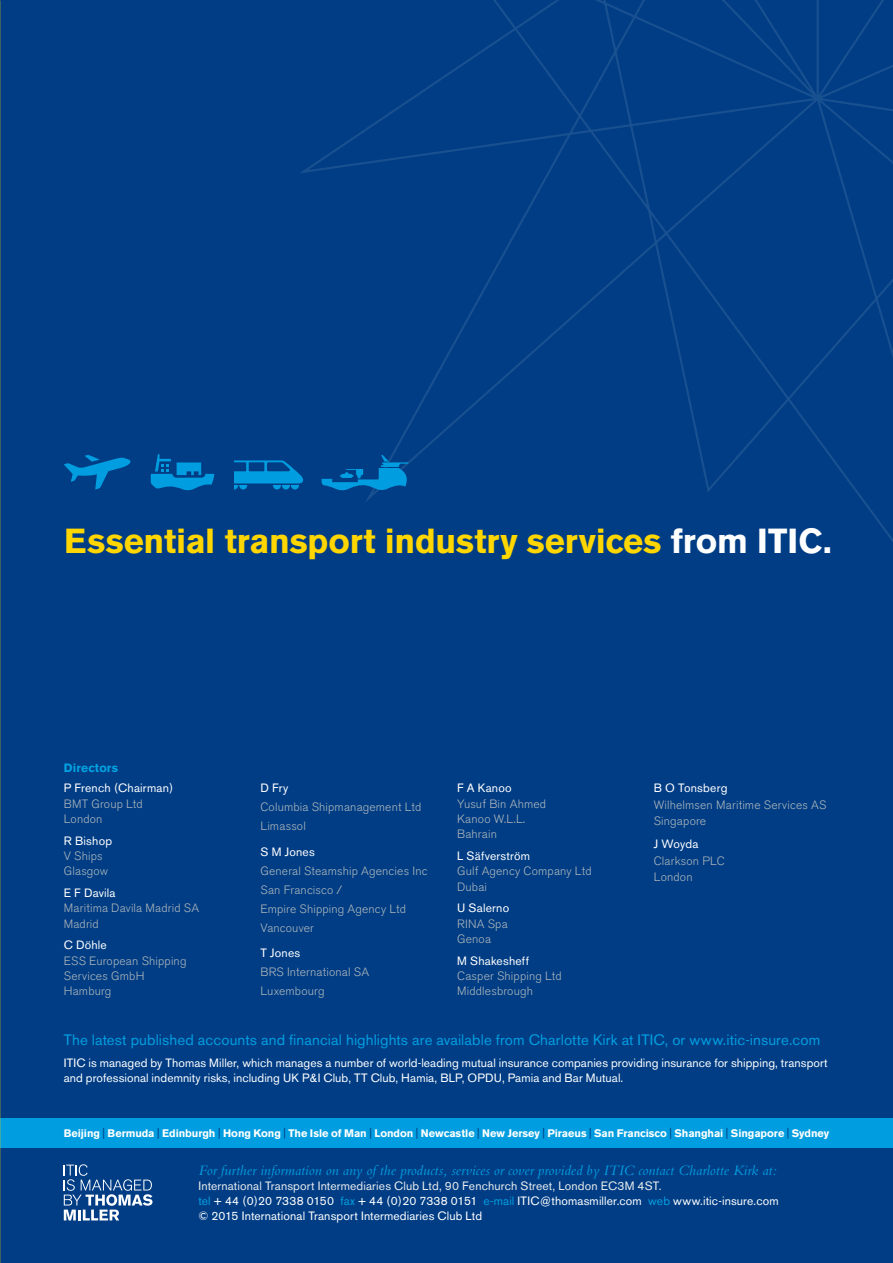
<style>
.page{position:relative;width:893px;height:1263px;background:#003d85}
.page>*{position:absolute;margin:0;border:0;box-sizing:border-box;transform-origin:0 0}
.t1{font:700 34.5px "Akzidenz Grotesk BE";letter-spacing:-.005em;color:#ffd600}
.t2{font:15px "Akzidenz Grotesk BE";letter-spacing:.01em;color:#009ee0}
.t3{font:italic 15px "Bembo";letter-spacing:.005em;color:#009ee0}
.t4{font:12px/15px "Akzidenz Grotesk BE";letter-spacing:.01em;color:#fff}
.t5{font:300 12px/15.3px "Akzidenz Grotesk BE";letter-spacing:.015em;color:#aeb6bb}
.t6{font:700 12px "Akzidenz Grotesk BE";letter-spacing:.02em;color:#00a2e2}
.t7{font:700 10.8px "Akzidenz Grotesk BE";letter-spacing:-.005em;color:#fff}
.s1{color:#fff}
.s2{font-weight:400;color:#003d85}
.s3{color:#eaeced}
.s4{color:#009ee0}
</style>
<div class="page">
<svg style="left:300px;top:0;width:593px;height:542px"></svg>
<svg style="left:64px;top:1164px;width:89px;height:56px"></svg>
<div style="left:0;top:1118px;width:893px;height:30px;background:#009ee0"></div>
<svg style="left:64px;top:455px;width:67px;height:34px"></svg>
<svg style="left:151px;top:454px;width:63px;height:37px"></svg>
<svg style="left:322px;top:455px;width:86px;height:36px"></svg>
<svg style="left:234px;top:460px;width:71px;height:29px"></svg>
<h1 class="t1" style="left:64px;top:521px;width:769px">Essential transport industry services <span class="s1">from ITIC.</span></h1>
<p class="t6" style="left:64px;top:761px;width:56px">Directors</p>
<p class="t4" style="left:64px;top:781px;width:111px">P French (Chairman)</p>
<p class="t5" style="left:64px;top:796px;width:81px">BMT Group Ltd<br>London</p>
<p class="t4" style="left:64px;top:833px;width:50px">R Bishop</p>
<p class="t5" style="left:64px;top:848px;width:46px">V Ships<br>Glasgow</p>
<p class="t4" style="left:64px;top:885px;width:53px">E F Davila</p>
<p class="t5" style="left:64px;top:901px;width:137px">Maritima Davila Madrid SA<br>Madrid</p>
<p class="t4" style="left:64px;top:938px;width:45px">C Döhle</p>
<p class="t5" style="left:64px;top:953px;width:124px">ESS European Shipping<br>Services GmbH<br>Hamburg</p>
<p class="t4" style="left:260px;top:780px;width:29px">D Fry</p>
<p class="t5" style="left:260px;top:798px;width:162px;line-height:19px">Columbia Shipmanagement Ltd<br>Limassol</p>
<p class="t4" style="left:260px;top:844px;width:56px">S M Jones</p>
<p class="t5" style="left:260px;top:861px;width:169px;line-height:19px">General Steamship Agencies Inc<br>San Francisco /<br>Empire Shipping Agency Ltd<br>Vancouver</p>
<p class="t4" style="left:260px;top:945px;width:41px">T Jones</p>
<p class="t5" style="left:260px;top:963px;width:110px;line-height:19px">BRS International SA<br>Luxembourg</p>
<p class="t4" style="left:457px;top:780px;width:56px">F A Kanoo</p>
<p class="t5" style="left:457px;top:796px;width:91px">Yusuf Bin Ahmed<br>Kanoo W.L.L.<br>Bahrain</p>
<p class="t4" style="left:457px;top:848px;width:74px">L Säfverström</p>
<p class="t5" style="left:457px;top:864px;width:136px">Gulf Agency Company Ltd<br>Dubai</p>
<p class="t4" style="left:457px;top:901px;width:54px">U Salerno</p>
<p class="t5" style="left:457px;top:916px;width:52px">RINA Spa<br>Genoa</p>
<p class="t4" style="left:457px;top:953px;width:73px">M Shakesheff</p>
<p class="t5" style="left:457px;top:968px;width:106px">Casper Shipping Ltd<br>Middlesbrough</p>
<p class="t4" style="left:654px;top:780px;width:75px">B O Tonsberg</p>
<p class="t5" style="left:654px;top:796px;width:174px;line-height:16.5px">Wilhelmsen Maritime Services AS<br>Singapore</p>
<p class="t4" style="left:654px;top:836px;width:46px">J Woyda</p>
<p class="t5" style="left:654px;top:852px;width:72px;line-height:16.5px">Clarkson PLC<br>London</p>
<p class="t2" style="left:64px;top:1031px;width:758px">The latest published accounts and financial highlights are available from Charlotte Kirk at ITIC, or www.itic-insure.com</p>
<p class="t4" style="left:64px;top:1055px;width:765px">ITIC is managed by Thomas Miller, which manages a number of world-leading mutual insurance companies providing insurance for shipping, transport and professional indemnity risks, including UK P&amp;I Club, TT Club, Hamia, BLP, OPDU, Pamia and Bar Mutual.</p>
<p class="t7" style="left:64px;top:1126px;width:767px">Beijing <span class="s2">|</span> Bermuda <span class="s2">|</span> Edinburgh <span class="s2">|</span> Hong Kong <span class="s2">|</span> The Isle of Man <span class="s2">|</span> London <span class="s2">|</span> Newcastle <span class="s2">|</span> New Jersey <span class="s2">|</span> Piraeus <span class="s2">|</span> San Francisco <span class="s2">|</span> Shanghai <span class="s2">|</span> Singapore <span class="s2">|</span> Sydney</p>
<p class="t3" style="left:198px;top:1162px;width:580px">For further information on any of the products, services or cover provided by ITIC contact Charlotte Kirk at:</p>
<p class="t4" style="left:198px;top:1179px;width:582px"><span class="s3">International Transport Intermediaries Club Ltd, 90 Fenchurch Street, London EC3M 4ST.<br></span><span class="s4">tel</span> + 44 (0)20 7338 0150 <span class="s4">fax</span> + 44 (0)20 7338 0151 <span class="s4">e-mail</span> ITIC@thomasmiller.com <span class="s4">web</span> www.itic-insure.com © 2015 International Transport Intermediaries Club Ltd</p>
</div>
